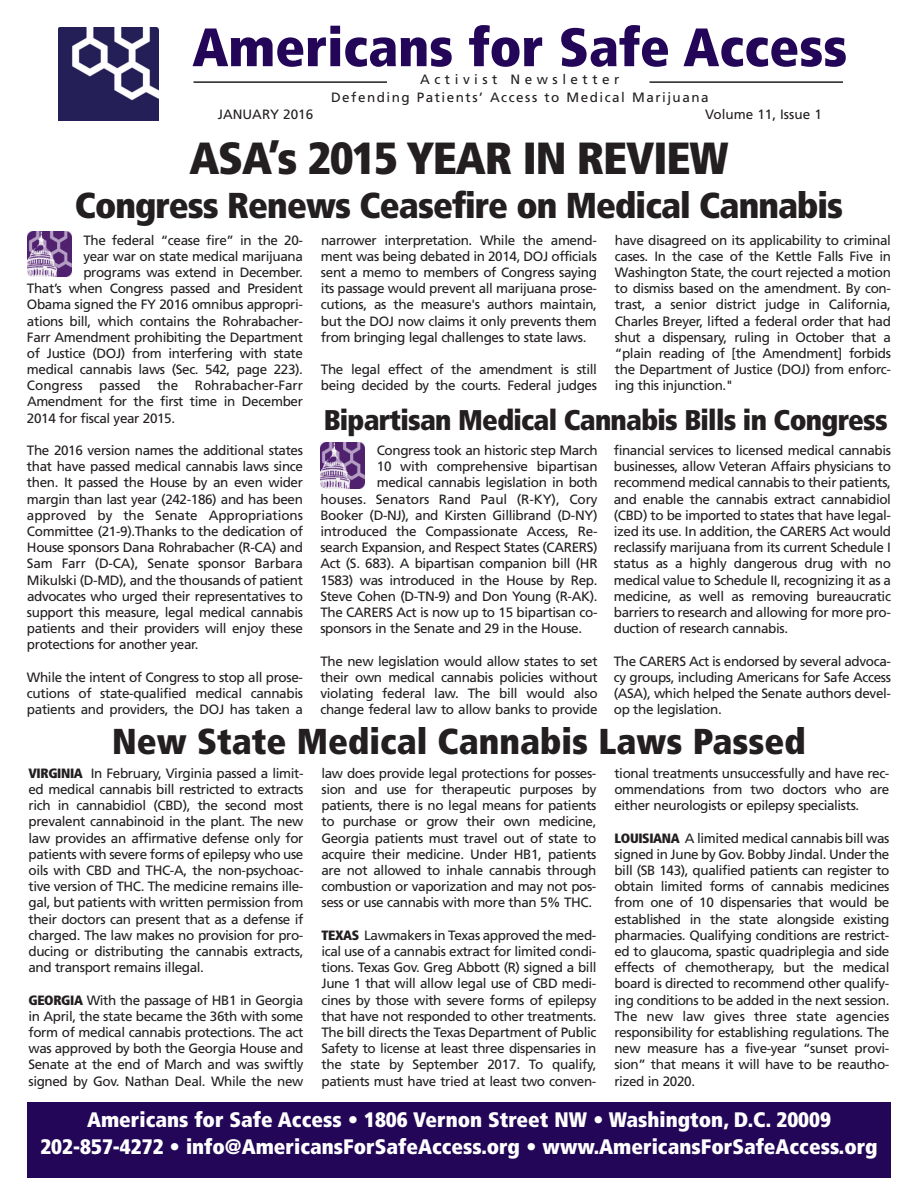
<style>
.page{position:relative;width:918px;height:1188px;background:#fff}
.page>*{position:absolute;margin:0;border:0;box-sizing:border-box;transform-origin:0 0}
.t1{font:900 condensed 54px "Frutiger LT";color:#230658}
.t2{font:900 condensed 45px "Frutiger LT";letter-spacing:-.025em;color:#231f20}
.t3{font:900 condensed 36px "Frutiger LT";letter-spacing:-.025em;color:#231f20}
.t4{font:900 condensed 36px "Frutiger LT";color:#231f20}
.t5{font:900 condensed 28.5px "Frutiger LT";letter-spacing:-.025em;color:#231f20}
.t6{font:900 condensed 21px/27px "Frutiger LT";color:#fff;text-align:center}
.t7{font:13.5px/16.2px "Frutiger LT";letter-spacing:-.03em;color:#231f20;text-align:justify}
.t8{font:13.5px "Frutiger LT";letter-spacing:-.005em;color:#231f20}
.t9{font:13.5px/17.7px "Frutiger LT";letter-spacing:.11em;color:#231f20;text-align:center}
.t10{font:13.5px "Frutiger LT";color:#231f20}
.s1{font-weight:900;font-stretch:condensed}
</style>
<div class="page">
<img style="left:59px;top:27px;width:99px;height:94px">
<hr style="left:650px;top:81px;width:193px;height:2px;background:#231f20">
<hr style="left:194px;top:81px;width:193px;height:2px;background:#231f20">
<div style="left:27px;top:1101px;width:864px;height:76px;background:#230658"></div>
<img style="left:27px;top:231px;width:44px;height:46px">
<svg style="left:323px;top:488px;width:40px;height:1px"></svg>
<img style="left:320px;top:442px;width:45px;height:46px">
<div style="left:27px;top:766px;width:864px;height:336px;background:#fff"></div>
<h1 class="t1" style="left:192px;top:26px;width:656px">Americans for Safe Access</h1>
<p class="t9" style="left:331px;top:71px;width:379px">Activist Newsletter<br>Defending Patients’ Access to Medical Marijuana</p>
<p class="t10" style="left:218px;top:109px;width:97px">JANUARY 2016</p>
<p class="t10" style="left:705px;top:109px;width:118px">Volume 11, Issue 1</p>
<h2 class="t2" style="left:189px;top:141px;width:541px">ASA’s 2015 YEAR IN REVIEW</h2>
<h3 class="t3" style="left:75px;top:191px;width:770px">Congress Renews Ceasefire on Medical Cannabis</h3>
<p class="t7" style="left:83px;top:233px;width:221px">The federal “cease fire” in the 20-</p>
<p class="t7" style="left:83px;top:249px;width:221px">year war on state medical marijuana</p>
<p class="t7" style="left:83px;top:265px;width:221px">programs was extend in December.</p>
<p class="t7" style="left:27px;top:281px;width:278px">That’s when Congress passed and President</p>
<p class="t7" style="left:27px;top:298px;width:278px">Obama signed the FY 2016 omnibus appropri-</p>
<p class="t7" style="left:27px;top:314px;width:278px">ations bill, which contains the Rohrabacher-</p>
<p class="t7" style="left:27px;top:330px;width:278px">Farr Amendment prohibiting the Department</p>
<p class="t7" style="left:27px;top:346px;width:278px">of Justice (DOJ) from interfering with state</p>
<p class="t7" style="left:27px;top:362px;width:278px">medical cannabis laws (Sec. 542, page 223).</p>
<p class="t8" style="left:27px;top:380px;width:278px">Congress passed the Rohrabacher-Farr</p>
<p class="t7" style="left:27px;top:395px;width:278px">Amendment for the first time in December</p>
<p class="t7" style="left:27px;top:411px;width:150px">2014 for fiscal year 2015.</p>
<p class="t7" style="left:27px;top:443px;width:278px">The 2016 version names the additional states that have passed medical cannabis laws since then. It passed the House by an even wider margin than last year (242-186) and has been approved by the Senate Appropriations Committee (21-9).Thanks to the dedication of House sponsors Dana Rohrabacher (R-CA) and Sam Farr (D-CA), Senate sponsor Barbara Mikulski (D-MD), and the thousands of patient advocates who urged their representatives to support this measure, legal medical cannabis patients and their providers will enjoy these protections for another year.</p>
<p class="t7" style="left:27px;top:670px;width:278px">While the intent of Congress to stop all prose&shy;cutions of state-qualified medical cannabis patients and providers, the DOJ has taken a</p>
<p class="t7" style="left:321px;top:233px;width:278px">narrower interpretation. While the amend&shy;ment was being debated in 2014, DOJ officials sent a memo to members of Congress saying its passage would prevent all marijuana prose&shy;cutions, as the measure's authors maintain, but the DOJ now claims it only prevents them from bringing legal challenges to state laws.</p>
<p class="t7" style="left:321px;top:362px;width:278px">The legal effect of the amendment is still being decided by the courts. Federal judges</p>
<p class="t7" style="left:615px;top:233px;width:278px">have disagreed on its applicability to criminal cases. In the case of the Kettle Falls Five in Washington State, the court rejected a motion to dismiss based on the amendment. By con&shy;trast, a senior district judge in California, Charles Breyer, lifted a federal order that had shut a dispensary, ruling in October that a “plain reading of [the Amendment] forbids the Department of Justice (DOJ) from enforc&shy;ing this injunction."</p>
<h3 class="t5" style="left:324px;top:409px;width:566px">Bipartisan Medical Cannabis Bills in Congress</h3>
<p class="t7" style="left:614px;top:443px;width:279px">financial services to licensed medical cannabis businesses, allow Veteran Affairs physicians to recommend medical cannabis to their patients, and enable the cannabis extract cannabidiol (CBD) to be imported to states that have legal&shy;ized its use. In addition, the CARERS Act would reclassify marijuana from its current Schedule I status as a highly dangerous drug with no medical value to Schedule II, recognizing it as a medicine, as well as removing bureaucratic barriers to research and allowing for more pro&shy;duction of research cannabis.</p>
<p class="t7" style="left:614px;top:654px;width:279px">The CARERS Act is endorsed by several advoca&shy;cy groups, including Americans for Safe Access (ASA), which helped the Senate authors devel&shy;op the legislation.</p>
<p class="t7" style="left:377px;top:443px;width:222px">Congress took an historic step March</p>
<p class="t7" style="left:377px;top:459px;width:222px">10 with comprehensive bipartisan</p>
<p class="t7" style="left:377px;top:476px;width:222px">medical cannabis legislation in both</p>
<p class="t8" style="left:320px;top:493px;width:279px">houses. Senators Rand Paul (R-KY), Cory</p>
<p class="t7" style="left:320px;top:508px;width:279px">Booker (D-NJ), and Kirsten Gillibrand (D-NY)</p>
<p class="t7" style="left:320px;top:524px;width:279px">introduced the Compassionate Access, Re-</p>
<p class="t7" style="left:320px;top:540px;width:279px">search Expansion, and Respect States (CARERS)</p>
<p class="t7" style="left:320px;top:557px;width:279px">Act (S. 683). A bipartisan companion bill (HR</p>
<p class="t7" style="left:320px;top:573px;width:279px">1583) was introduced in the House by Rep.</p>
<p class="t7" style="left:320px;top:589px;width:279px">Steve Cohen (D-TN-9) and Don Young (R-AK).</p>
<p class="t7" style="left:320px;top:605px;width:279px">The CARERS Act is now up to 15 bipartisan co-</p>
<p class="t7" style="left:320px;top:621px;width:263px">sponsors in the Senate and 29 in the House.</p>
<p class="t7" style="left:320px;top:654px;width:279px">The new legislation would allow states to set their own medical cannabis policies without violating federal law. The bill would also change federal law to allow banks to provide</p>
<h3 class="t4" style="left:112px;top:727px;width:695px">New State Medical Cannabis Laws Passed</h3>
<p class="t7" style="left:28px;top:766px;width:277px"><span class="s1">VIRGINIA</span> In February, Virginia passed a limit&shy;ed medical cannabis bill restricted to extracts rich in cannabidiol (CBD), the second most prevalent cannabinoid in the plant. The new law provides an affirmative defense only for patients with severe forms of epilepsy who use oils with CBD and THC-A, the non-psychoac&shy;tive version of THC. The medicine remains ille&shy;gal, but patients with written permission from their doctors can present that as a defense if charged. The law makes no provision for pro&shy;ducing or distributing the cannabis extracts, and transport remains illegal.</p>
<p class="t7" style="left:28px;top:993px;width:277px"><span class="s1">GEORGIA</span> With the passage of HB1 in Georgia in April, the state became the 36th with some form of medical cannabis protections. The act was approved by both the Georgia House and Senate at the end of March and was swiftly signed by Gov. Nathan Deal. While the new</p>
<p class="t7" style="left:321px;top:766px;width:277px">law does provide legal protections for posses&shy;sion and use for therapeutic purposes by patients, there is no legal means for patients to purchase or grow their own medicine, Georgia patients must travel out of state to acquire their medicine. Under HB1, patients are not allowed to inhale cannabis through combustion or vaporization and may not pos&shy;sess or use cannabis with more than 5% THC.</p>
<p class="t7" style="left:321px;top:928px;width:277px"><span class="s1">TEXAS</span> Lawmakers in Texas approved the med&shy;ical use of a cannabis extract for limited condi&shy;tions. Texas Gov. Greg Abbott (R) signed a bill June 1 that will allow legal use of CBD medi&shy;cines by those with severe forms of epilepsy that have not responded to other treatments.<br>The bill directs the Texas Department of Public Safety to license at least three dispensaries in the state by September 2017. To qualify, patients must have tried at least two conven-</p>
<p class="t7" style="left:614px;top:766px;width:277px">tional treatments unsuccessfully and have rec&shy;ommendations from two doctors who are either neurologists or epilepsy specialists.</p>
<p class="t7" style="left:614px;top:831px;width:277px"><span class="s1">LOUISIANA</span> A limited medical cannabis bill was signed in June by Gov. Bobby Jindal. Under the bill (SB 143), qualified patients can register to obtain limited forms of cannabis medicines from one of 10 dispensaries that would be established in the state alongside existing pharmacies. Qualifying conditions are restrict&shy;ed to glaucoma, spastic quadriplegia and side effects of chemotherapy, but the medical board is directed to recommend other qualify&shy;ing conditions to be added in the next session.<br>The new law gives three state agencies responsibility for establishing regulations. The new measure has a five-year “sunset provi&shy;sion” that means it will have to be reautho&shy;rized in 2020.</p>
<h3 class="t6" style="left:40px;top:1108px;width:839px">Americans for Safe Access • 1806 Vernon Street NW • Washington, D.C. 20009<br>202-857-4272 • info@AmericansForSafeAccess.org • www.AmericansForSafeAccess.org</h3>
</div>
